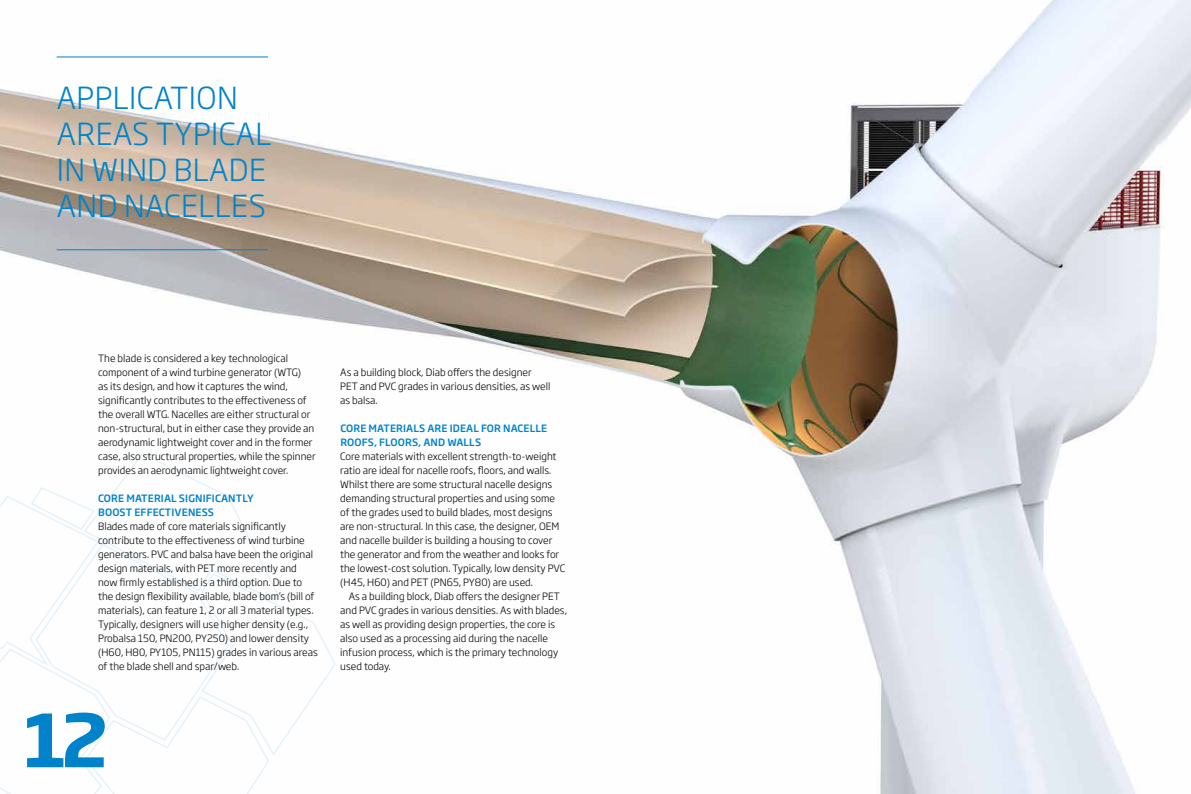
<style>
.page{position:relative;width:1191px;height:794px;background:#fff}
.page>*{position:absolute;margin:0;border:0;box-sizing:border-box;transform-origin:0 0}
.t1{font:700 72px "Soho Gothic Std";color:#0083ca}
.t2{font:300 30px/36px "Soho Gothic Std";letter-spacing:.015em;color:#0083ca}
.t3{font:300 10px/14px "Soho Gothic Std";color:#000}
.t4{font:500 10px/14px "Soho Gothic Std";letter-spacing:.015em;color:#0083ca}
</style>
<div class="page">
<img style="left:0;top:0;width:1191px;height:794px">
<svg style="left:0;top:453px;width:336px;height:341px"></svg>
<hr style="left:57px;top:57px;width:211px;height:1px;background:#0083ca">
<hr style="left:57px;top:249px;width:211px;height:1px;background:#0083ca">
<h2 class="t2" style="left:57px;top:80px;width:216px">APPLICATION<br>AREAS TYPICAL<br>IN WIND BLADE<br>AND NACELLES</h2>
<p class="t3" style="left:98px;top:351px;width:219px">The blade is considered a key technological component of a wind turbine generator (WTG)<br>as its design, and how it captures the wind, significantly contributes to the effectiveness of the overall WTG. Nacelles are either structural or non-structural, but in either case they provide an aerodynamic lightweight cover and in the former case, also structural properties, while the spinner provides an aerodynamic lightweight cover.</p>
<p class="t4" style="left:98px;top:491px;width:157px">CORE MATERIAL SIGNIFICANTLY<br>BOOST EFFECTIVENESS</p>
<p class="t3" style="left:98px;top:519px;width:221px">Blades made of core materials significantly contribute to the effectiveness of wind turbine generators. PVC and balsa have been the original design materials, with PET more recently and now firmly established is a third option. Due to the design flexibility available, blade bom’s (bill of materials), can feature 1, 2 or all 3 material types.<br>Typically, designers will use higher density (e.g., Probalsa 150, PN200, PY250) and lower density (H60, H80, PY105, PN115) grades in various areas of the blade shell and spar/web.</p>
<h1 class="t1" style="left:23px;top:693px;width:86px">12</h1>
<p class="t3" style="left:340px;top:365px;width:212px">As a building block, Diab offers the designer<br>PET and PVC grades in various densities, as well as balsa.</p>
<p class="t4" style="left:340px;top:421px;width:208px">CORE MATERIALS ARE IDEAL FOR NACELLE<br>ROOFS, FLOORS, AND WALLS</p>
<p class="t3" style="left:340px;top:449px;width:226px">Core materials with excellent strength-to-weight ratio are ideal for nacelle roofs, floors, and walls.<br>Whilst there are some structural nacelle designs demanding structural properties and using some of the grades used to build blades, most designs are non-structural. In this case, the designer, OEM and nacelle builder is building a housing to cover the generator and from the weather and looks for the lowest-cost solution. Typically, low density PVC (H45, H60) and PET (PN65, PY80) are used.</p>
<p class="t3" style="left:340px;top:589px;width:228px;text-indent:8px">As a building block, Diab offers the designer PET and PVC grades in various densities. As with blades, as well as providing design properties, the core is also used as a processing aid during the nacelle infusion process, which is the primary technology used today.</p>
</div>
